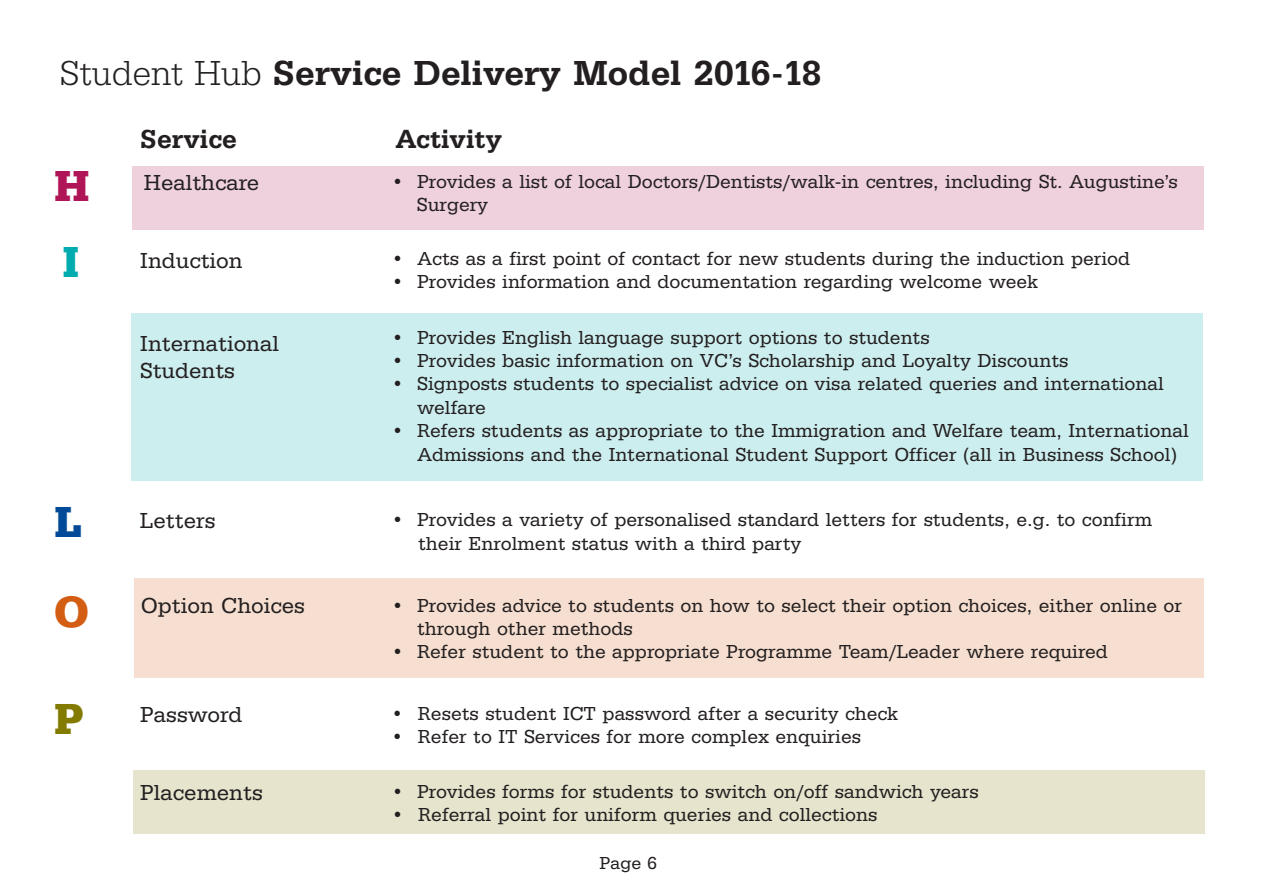
<style>
.page{position:relative;width:1263px;height:893px;background:#fff}
.page>*{position:absolute;margin:0;border:0;box-sizing:border-box;transform-origin:0 0}
.t1{font:700 45px "Serifa BEFOP";color:#d35e13}
.t2{font:700 45px "Serifa BEFOP";color:#004a97}
.t3{font:700 45px "Serifa BEFOP";color:#837a02}
.t4{font:700 45px "Serifa BEFOP";color:#b01657}
.t5{font:700 45px "Serifa BEFOP";color:#00acaf}
.t6{font:500 36px "Serifa BEFOP";color:#231f20}
.t7{font:500 27px "Serifa BEFOP";color:#231f20}
.t8{font:22.5px/27px "Serifa BEFOP";color:#231f20}
.t9{font:19.5px/23.4px "Serifa BEFOP";color:#231f20}
.t10{font:18px "Serifa BEFOP";color:#231f20}
.s1{font-weight:300}
</style>
<div class="page">
<div style="left:133px;top:770px;width:1072px;height:64px;background:#e6e4cd"></div>
<div style="left:134px;top:578px;width:1069px;height:100px;background:#f6dfd0"></div>
<div style="left:132px;top:167px;width:1072px;height:63px;background:#efd1de"></div>
<div style="left:131px;top:313px;width:1071px;height:167px;background:#cdeeef"></div>
<p class="t6" style="left:60px;top:53px;width:764px"><span class="s1">Student Hub</span> Service Delivery Model 2016-18</p>
<p class="t7" style="left:140px;top:124px;width:98px">Service</p>
<p class="t7" style="left:395px;top:124px;width:108px">Activity</p>
<p class="t4" style="left:54px;top:159px;width:37px">H</p>
<p class="t8" style="left:144px;top:169px;width:117px">Healthcare</p>
<p class="t9" style="left:417px;top:169px;width:763px;text-indent:-26px">• Provides a list of local Doctors/Dentists/walk-in centres, including St. Augustine’s<br>Surgery</p>
<p class="t5" style="left:63px;top:235px;width:18px">I</p>
<p class="t8" style="left:140px;top:247px;width:104px">Induction</p>
<p class="t9" style="left:391px;top:247px;width:741px">• Acts as a first point of contact for new students during the induction period</p>
<p class="t9" style="left:391px;top:270px;width:648px">• Provides information and documentation regarding welcome week</p>
<p class="t9" style="left:391px;top:325px;width:540px">• Provides English language support options to students</p>
<p class="t9" style="left:391px;top:349px;width:679px">• Provides basic information on VC’s Scholarship and Loyalty Discounts</p>
<p class="t9" style="left:417px;top:372px;width:748px;text-indent:-26px">• Signposts students to specialist advice on visa related queries and international welfare</p>
<p class="t9" style="left:417px;top:419px;width:773px;text-indent:-26px">• Refers students as appropriate to the Immigration and Welfare team, International<br>Admissions and the International Student Support Officer (all in Business School)</p>
<p class="t8" style="left:140px;top:330px;width:140px">International<br>Students</p>
<p class="t2" style="left:54px;top:496px;width:30px">L</p>
<p class="t8" style="left:140px;top:507px;width:77px">Letters</p>
<p class="t9" style="left:418px;top:508px;width:736px;text-indent:-27px">• Provides a variety of personalised standard letters for students, e.g. to confirm their Enrolment status with a third party</p>
<p class="t1" style="left:54px;top:585px;width:36px">O</p>
<p class="t8" style="left:141px;top:592px;width:166px">Option Choices</p>
<p class="t9" style="left:417px;top:593px;width:767px;text-indent:-26px">• Provides advice to students on how to select their option choices, either online or through other methods</p>
<p class="t9" style="left:391px;top:640px;width:718px">• Refer student to the appropriate Programme Team/Leader where required</p>
<p class="t3" style="left:54px;top:692px;width:31px">P</p>
<p class="t8" style="left:140px;top:701px;width:104px">Password</p>
<p class="t9" style="left:391px;top:701px;width:509px">• Resets student ICT password after a security check</p>
<p class="t9" style="left:391px;top:725px;width:472px">• Refer to IT Services for more complex enquiries</p>
<p class="t8" style="left:140px;top:779px;width:124px">Placements</p>
<p class="t9" style="left:391px;top:780px;width:589px">• Provides forms for students to switch on/off sandwich years</p>
<p class="t9" style="left:391px;top:803px;width:488px">• Referral point for uniform queries and collections</p>
<p class="t10" style="left:600px;top:852px;width:59px">Page 6</p>
</div>
